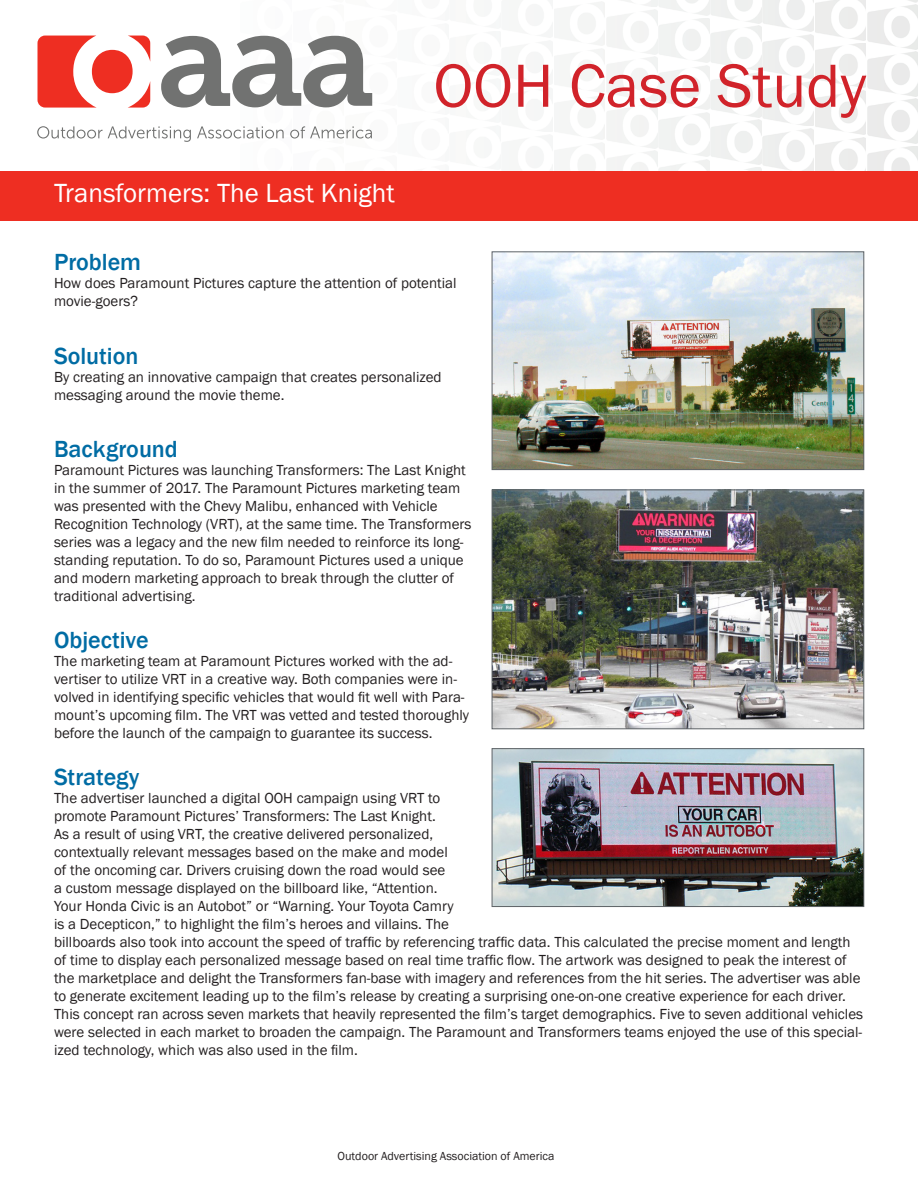
<style>
.page{position:relative;width:918px;height:1188px;background:#fff}
.page>*{position:absolute;margin:0;border:0;box-sizing:border-box;transform-origin:0 0}
.t1{font:63px "Franklin Gothic";color:#d1232a}
.t2{font:27px "Franklin Gothic";color:#fff}
.t3{font:500 24px "Franklin Gothic";color:#006ca4}
.t4{font:15px/18px "Franklin Gothic";color:#231f20}
.t5{font:12px "Franklin Gothic";color:#231f20}
</style>
<div class="page">
<img style="left:815px;top:43px;width:51px;height:44px">
<img style="left:815px;top:0;width:51px;height:40px">
<img style="left:372px;top:93px;width:1px;height:13px">
<img style="left:815px;top:137px;width:51px;height:34px">
<img style="left:867px;top:5px;width:51px;height:44px">
<img style="left:907px;top:0;width:11px;height:2px">
<img style="left:867px;top:52px;width:51px;height:44px">
<img style="left:867px;top:99px;width:51px;height:44px">
<img style="left:867px;top:146px;width:51px;height:25px">
<svg style="left:37px;top:126px;width:154px;height:16px"></svg>
<svg style="left:197px;top:126px;width:87px;height:13px"></svg>
<svg style="left:290px;top:126px;width:82px;height:13px"></svg>
<svg style="left:38px;top:36px;width:112px;height:72px"></svg>
<svg style="left:161px;top:36px;width:211px;height:72px"></svg>
<div style="left:0;top:171px;width:918px;height:50px;background:#ee2e22"></div>
<img style="left:494px;top:254px;width:368px;height:214px">
<div style="left:492px;top:252px;width:372px;height:218px;border:1px solid #5e6367"></div>
<img style="left:494px;top:750px;width:368px;height:155px">
<div style="left:492px;top:748px;width:372px;height:159px;border:1px solid #5e6367"></div>
<img style="left:494px;top:492px;width:368px;height:235px">
<div style="left:492px;top:490px;width:372px;height:239px;border:1px solid #5e6367"></div>
<p class="t2" style="left:54px;top:176px;width:342px">Transformers: The Last Knight</p>
<p class="t1" style="left:434px;top:47px;width:434px">OOH Case Study</p>
<p class="t3" style="left:54px;top:247px;width:89px">Problem</p>
<p class="t4" style="left:54px;top:275px;width:404px">How does Paramount Pictures capture the attention of potential movie-goers?</p>
<p class="t3" style="left:54px;top:341px;width:86px">Solution</p>
<p class="t4" style="left:54px;top:368px;width:389px">By creating an innovative campaign that creates personalized messaging around the movie theme.</p>
<p class="t3" style="left:54px;top:435px;width:125px">Background</p>
<p class="t4" style="left:54px;top:462px;width:419px">Paramount Pictures was launching Transformers: The Last Knight in the summer of 2017. The Paramount Pictures marketing team was presented with the Chevy Malibu, enhanced with Vehicle Recognition Technology (VRT), at the same time. The Transformers series was a legacy and the new film needed to reinforce its long&shy;standing reputation. To do so, Paramount Pictures used a unique and modern marketing approach to break through the clutter of traditional advertising.</p>
<p class="t3" style="left:54px;top:625px;width:96px">Objective</p>
<p class="t4" style="left:54px;top:653px;width:417px">The marketing team at Paramount Pictures worked with the ad&shy;vertiser to utilize VRT in a creative way. Both companies were in&shy;volved in identifying specific vehicles that would fit well with Para&shy;mount’s upcoming film. The VRT was vetted and tested thoroughly before the launch of the campaign to guarantee its success.</p>
<p class="t3" style="left:54px;top:762px;width:87px">Strategy</p>
<p class="t4" style="left:54px;top:789px;width:811px">The advertiser launched a digital OOH campaign using VRT to<br>promote Paramount Pictures’ Transformers: The Last Knight.<br>As a result of using VRT, the creative delivered personalized,<br>contextually relevant messages based on the make and model<br>of the oncoming car. Drivers cruising down the road would see<br>a custom message displayed on the billboard like, “Attention.<br>Your Honda Civic is an Autobot” or “Warning. Your Toyota Camry<br>is a Decepticon,” to highlight the film’s heroes and villains. The<br>billboards also took into account the speed of traffic by referencing traffic data. This calculated the precise moment and length of time to display each personalized message based on real time traffic flow. The artwork was designed to peak the interest of the marketplace and delight the Transformers fan-base with imagery and references from the hit series. The advertiser was able to generate excitement leading up to the film’s release by creating a surprising one-on-one creative experience for each driver.<br>This concept ran across seven markets that heavily represented the film’s target demographics. Five to seven additional vehicles were selected in each market to broaden the campaign. The Paramount and Transformers teams enjoyed the use of this special&shy;ized technology, which was also used in the film.</p>
<p class="t5" style="left:338px;top:1148px;width:219px">Outdoor Advertising Association of America</p>
</div>
